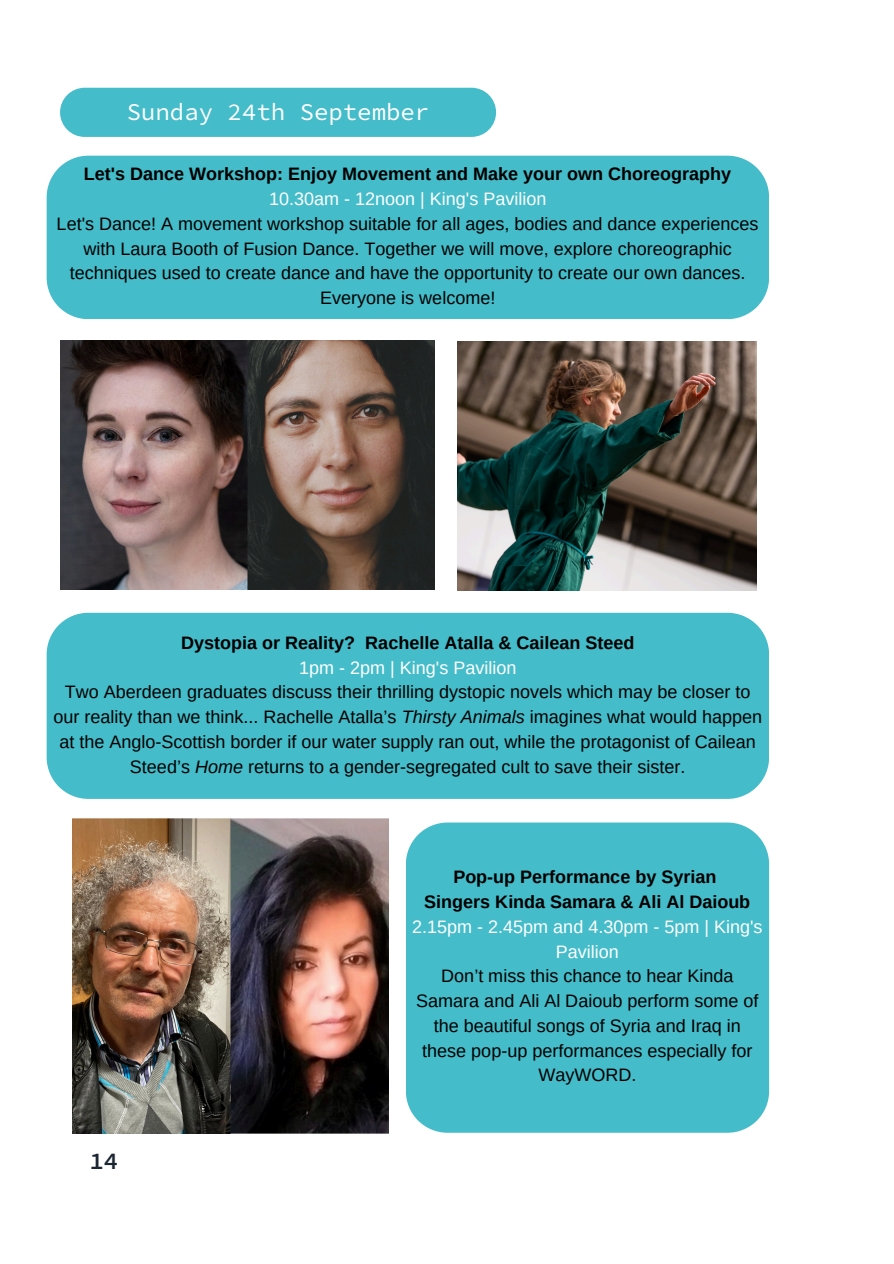
<style>
.page{position:relative;width:894px;height:1264px;background:#fff}
.page>*{position:absolute;margin:0;border:0;box-sizing:border-box;transform-origin:0 0}
.t1{font:24px "Source Code Pro";color:#fff}
.t2{font:600 24px "Source Code Pro";color:#1c2632}
.t3{font:18px/24.8px "Arimo";color:#000;text-align:center}
.t4{font:700 18px "Arimo";color:#000}
.t5{font:18px/24.8px "Arimo";color:#fff;text-align:center}
.s1{font-style:italic}
</style>
<div class="page">
<div style="left:60px;top:88px;width:436px;height:49px;background:#44bcc9;border-radius:25px"></div>
<div style="left:47px;top:156px;width:721px;height:163px;background:#44bcc9"></div>
<div style="left:47px;top:612px;width:721px;height:187px;background:#44bcc9"></div>
<div style="left:406px;top:822px;width:362px;height:310px;background:#44bcc9"></div>
<img style="left:61px;top:341px;width:373px;height:248px">
<img style="left:73px;top:818px;width:315px;height:315px">
<img style="left:457px;top:341px;width:299px;height:249px">
<h1 class="t1" style="left:127px;top:97px;width:304px">Sunday 24th September</h1>
<p class="t4" style="left:84px;top:164px;width:648px">Let's Dance Workshop: Enjoy Movement and Make your own Choreography</p>
<p class="t5" style="left:269px;top:186px;width:279px">10.30am - 12noon | King's Pavilion</p>
<p class="t3" style="left:57px;top:211px;width:703px">Let's Dance! A movement workshop suitable for all ages, bodies and dance experiences with Laura Booth of Fusion Dance. Together we will move, explore choreographic techniques used to create dance and have the opportunity to create our own dances.<br>Everyone is welcome!</p>
<p class="t4" style="left:181px;top:632px;width:454px">Dystopia or Reality? Rachelle Atalla &amp; Cailean Steed</p>
<p class="t5" style="left:299px;top:655px;width:219px">1pm - 2pm | King's Pavilion</p>
<p class="t3" style="left:53px;top:679px;width:710px">Two Aberdeen graduates discuss their thrilling dystopic novels which may be closer to our reality than we think... Rachelle Atalla’s <span class="s1">Thirsty Animals</span> imagines what would happen at the Anglo-Scottish border if our water supply ran out, while the protagonist of Cailean Steed’s <span class="s1">Home</span> returns to a gender-segregated cult to save their sister.</p>
<p class="t2" style="left:89px;top:1144px;width:30px">14</p>
<p class="t4" style="left:453px;top:867px;width:264px">Pop-up Performance by Syrian</p>
<p class="t4" style="left:424px;top:891px;width:327px">Singers Kinda Samara &amp; Ali Al Daioub</p>
<p class="t5" style="left:412px;top:914px;width:352px">2.15pm - 2.45pm and 4.30pm - 5pm | King's<br>Pavilion</p>
<p class="t3" style="left:416px;top:963px;width:343px">Don’t miss this chance to hear Kinda Samara and Ali Al Daioub perform some of the beautiful songs of Syria and Iraq in these pop-up performances especially for WayWORD.</p>
</div>
